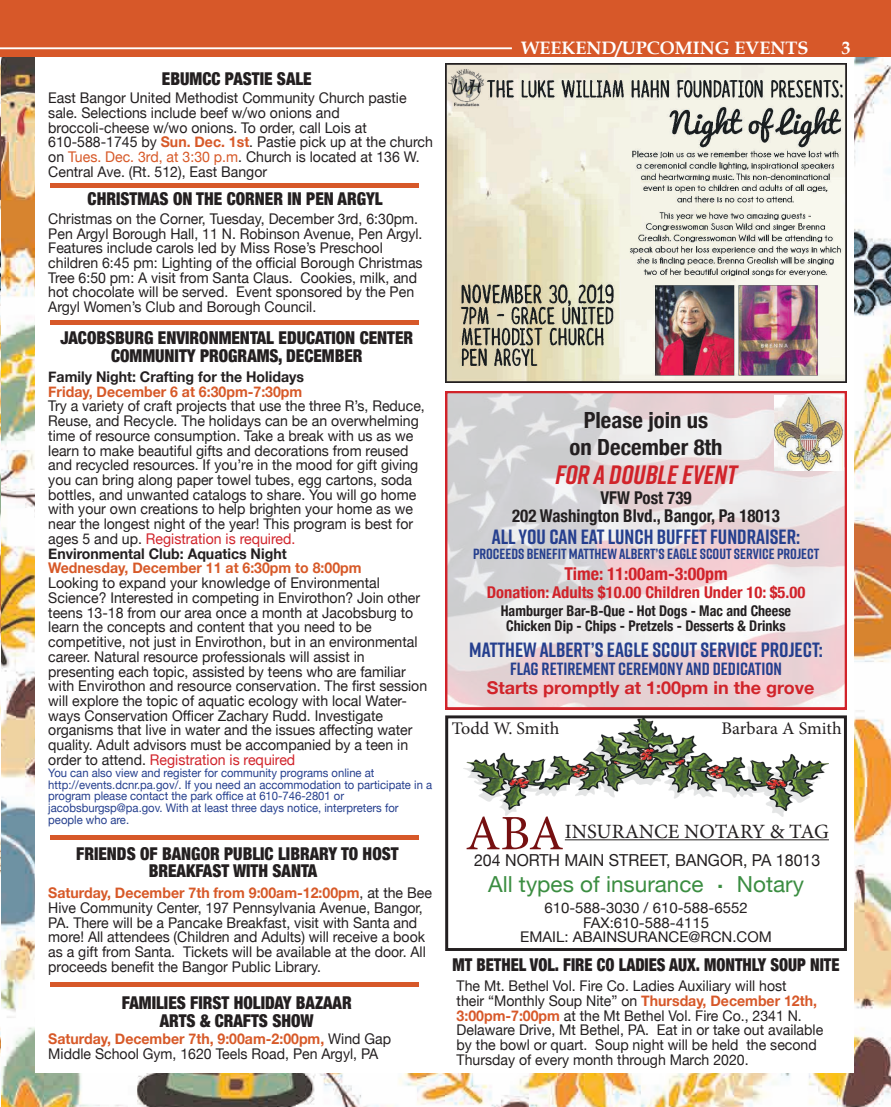
<style>
.page{position:relative;width:891px;height:1107px;background:#fff}
.page>*{position:absolute;margin:0;border:0;box-sizing:border-box;transform-origin:0 0}
.t1{font:49.5px "Minion Pro";color:#761011}
.t2{font:italic 700 26.55px "Rift";color:#d1232a}
.t3{font:700 condensed 22.35px/26.7px "Helvetica Neue";color:#231f20;text-align:center}
.t4{font:22.05px "Helvetica Neue";color:#3b8d41}
.t5{font:700 20.7px "Rift";color:#253f8e}
.t6{font:20.25px "Minion Pro";letter-spacing:-.005em;color:#231f20}
.t7{font:700 18px "Book Antiqua";color:#fff}
.t8{font:900 condensed 17.7px/17.7px "Helvetica Neue";color:#231f20;text-align:center;scale:.96 1}
.t9{font:900 condensed 17.7px "Helvetica Neue";color:#231f20;scale:.92 1}
.t10{font:700 condensed 17.7px/17.7px "Helvetica Neue";color:#231f20;text-align:center;scale:.96 1}
.t11{font:700 17.7px "Rift";color:#253f8e}
.t12{font:700 17.7px "Helvetica Neue";color:#d1232a}
.t13{font:17.7px "Minion Pro";color:#231f20}
.t14{font:700 condensed 17.7px "Helvetica Neue";color:#d1232a}
.t15{font:16.5px "Helvetica Neue";color:#231f20}
.t16{font:700 condensed 16.2px "Helvetica Neue";color:#d1232a}
.t17{font:14.7px/14.7px "Helvetica Neue";color:#231f20;scale:.96 1}
.t18{font:700 condensed 14.7px/14.7px "Helvetica Neue";color:#231f20;text-align:center;scale:.96 1}
.t19{font:700 14.7px "Helvetica Neue";color:#d75928;scale:.96 1}
.t20{font:14.7px/14.7px "Helvetica Neue";color:#231f20;text-align:center}
.t21{font:700 14.7px "Rift";color:#253f8e}
.t22{font:700 14.7px "Helvetica Neue";color:#231f20;scale:.96 1}
.t23{font:11.85px/11.9px "Helvetica Neue";color:#253f8e;scale:.96 1}
.s1{font-weight:700;color:#d75928}
.s2{color:#d75928}
.s3{color:#d1232a}
.s4{font-weight:700}
.s5{font-weight:700;color:#d75829}
</style>
<div class="page">
<img style="left:0;top:57px;width:891px;height:1050px">
<div style="left:35px;top:34px;width:819px;height:1039px;background:#fff"></div>
<div style="left:0;top:0;width:891px;height:57px;background:#d75829"></div>
<hr style="left:0;top:47px;width:512px;height:2px;background:#fff">
<div style="left:50px;top:183px;width:369px;height:5px;background:#d75829"></div>
<hr style="left:50px;top:836px;width:369px;height:4px;background:#d75829">
<hr style="left:50px;top:982px;width:369px;height:4px;background:#d75829">
<svg style="left:445px;top:391px;width:402px;height:318px"></svg>
<img style="left:445px;top:64px;width:402px;height:318px">
<hr style="left:50px;top:320px;width:369px;height:4px;background:#d75829">
<hr style="left:565px;top:839px;width:264px;height:1px;background:#231f20">
<img style="left:463px;top:719px;width:366px;height:98px">
<div style="left:445px;top:715px;width:402px;height:236px;border:3px solid #231f20"></div>
<p class="t8" style="left:162px;top:68px;width:158px">EBUMCC PASTIE SALE</p>
<p class="t17" style="left:48px;top:91px;width:402px">East Bangor United Methodist Community Church pastie sale. Selections include beef w/wo onions and broccoli-cheese w/wo onions. To order, call Lois at 610-588-1745 by <span class="s1">Sun. Dec. 1st</span>. Pastie pick up at the church on <span class="s2">Tues. Dec. 3rd, at 3:30 p.m</span>. Church is located at 136 W.<br>Central Ave. (Rt. 512), East Bangor</p>
<p class="t8" style="left:88px;top:189px;width:309px">CHRISTMAS ON THE CORNER IN PEN ARGYL</p>
<p class="t17" style="left:48px;top:212px;width:391px">Christmas on the Corner, Tuesday, December 3rd, 6:30pm.<br>Pen Argyl Borough Hall, 11 N. Robinson Avenue, Pen Argyl.<br>Features include carols led by Miss Rose’s Preschool children 6:45 pm: Lighting of the official Borough Christmas Tree 6:50 pm: A visit from Santa Claus. Cookies, milk, and hot chocolate will be served. Event sponsored by the Pen Argyl Women’s Club and Borough Council.</p>
<p class="t8" style="left:60px;top:328px;width:369px">JACOBSBURG ENVIRONMENTAL EDUCATION CENTER<br>COMMUNITY PROGRAMS, DECEMBER</p>
<p class="t22" style="left:48px;top:365px;width:268px">Family Night: Crafting for the Holidays</p>
<p class="t19" style="left:48px;top:380px;width:266px">Friday, December 6 at 6:30pm-7:30pm</p>
<p class="t17" style="left:48px;top:400px;width:394px">Try a variety of craft projects that use the three R’s, Reduce, Reuse, and Recycle. The holidays can be an overwhelming time of resource consumption. Take a break with us as we learn to make beautiful gifts and decorations from reused and recycled resources. If you’re in the mood for gift giving you can bring along paper towel tubes, egg cartons, soda bottles, and unwanted catalogs to share. You will go home with your own creations to help brighten your home as we near the longest night of the year! This program is best for ages 5 and up. <span class="s3">Registration is required.<br></span><span class="s4">Environmental Club: Aquatics Night</span></p>
<p class="t19" style="left:48px;top:557px;width:328px">Wednesday, December 11 at 6:30pm to 8:00pm</p>
<p class="t17" style="left:48px;top:576px;width:396px">Looking to expand your knowledge of Environmental Science? Interested in competing in Envirothon? Join other teens 13-18 from our area once a month at Jacobsburg to learn the concepts and content that you need to be competitive, not just in Envirothon, but in an environmental career. Natural resource professionals will assist in presenting each topic, assisted by teens who are familiar with Envirothon and resource conservation. The first session will explore the topic of aquatic ecology with local Water&shy;ways Conservation Officer Zachary Rudd. Investigate organisms that live in water and the issues affecting water quality. Adult advisors must be accompanied by a teen in order to attend. <span class="s3">Registration is required</span></p>
<p class="t23" style="left:48px;top:767px;width:401px">You can also view and register for community programs online at http://events.dcnr.pa.gov/. If you need an accommodation to participate in a program please contact the park office at 610-746-2801 or jacobsburgsp@pa.gov. With at least three days notice, interpreters for people who are.</p>
<p class="t8" style="left:76px;top:844px;width:337px">FRIENDS OF BANGOR PUBLIC LIBRARY TO HOST<br>BREAKFAST WITH SANTA</p>
<p class="t17" style="left:48px;top:886px;width:401px"><span class="s1">Saturday, December 7th from 9:00am-12:00pm</span>, at the Bee Hive Community Center, 197 Pennsylvania Avenue, Bangor, PA. There will be a Pancake Breakfast, visit with Santa and more! All attendees (Children and Adults) will receive a book as a gift from Santa. Tickets will be available at the door. All proceeds benefit the Bangor Public Library.</p>
<p class="t8" style="left:122px;top:993px;width:241px">FAMILIES FIRST HOLIDAY BAZAAR<br>ARTS &amp; CRAFTS SHOW</p>
<p class="t17" style="left:48px;top:1032px;width:359px"><span class="s1">Saturday, December 7th, 9:00am-2:00pm,</span> Wind Gap<br>Middle School Gym, 1620 Teels Road, Pen Argyl, PA</p>
<p class="t7" style="left:522px;top:35px;width:288px">WEEKEND/UPCOMING EVENTS</p>
<p class="t7" style="left:842px;top:35px;width:10px">3</p>
<h3 class="t3" style="left:569px;top:405px;width:155px">Please join us<br>on December 8th</h3>
<h2 class="t2" style="left:555px;top:455px;width:183px">FOR A DOUBLE EVENT</h2>
<p class="t10" style="left:512px;top:488px;width:281px">VFW Post 739<br>202 Washington Blvd., Bangor, Pa 18013</p>
<h3 class="t5" style="left:492px;top:522px;width:310px">ALL YOU CAN EAT LUNCH BUFFET FUNDRAISER:</h3>
<p class="t21" style="left:473px;top:544px;width:348px">PROCEEDS BENEFIT MATTHEW ALBERT’S EAGLE SCOUT SERVICE PROJECT</p>
<p class="t14" style="left:564px;top:559px;width:165px">Time: 11:00am-3:00pm</p>
<p class="t16" style="left:487px;top:579px;width:320px">Donation: Adults $10.00 Children Under 10: $5.00</p>
<p class="t18" style="left:501px;top:603px;width:304px">Hamburger Bar-B-Que - Hot Dogs - Mac and Cheese<br>Chicken Dip - Chips - Pretzels - Desserts &amp; Drinks</p>
<h3 class="t5" style="left:469px;top:635px;width:355px">MATTHEW ALBERT’S EAGLE SCOUT SERVICE PROJECT:</h3>
<p class="t11" style="left:510px;top:656px;width:274px">FLAG RETIREMENT CEREMONY AND DEDICATION</p>
<p class="t12" style="left:487px;top:674px;width:329px">Starts promptly at 1:00pm in the grove</p>
<p class="t13" style="left:452px;top:716px;width:109px">Todd W. Smith</p>
<p class="t13" style="left:721px;top:716px;width:122px">Barbara A Smith</p>
<h1 class="t1" style="left:466px;top:800px;width:100px">ABA</h1>
<p class="t15" style="left:474px;top:849px;width:348px">204 NORTH MAIN STREET, BANGOR, PA 18013</p>
<h3 class="t6" style="left:565px;top:818px;width:266px">INSURANCE NOTARY &amp; TAG</h3>
<h3 class="t4" style="left:488px;top:868px;width:317px">All types of insurance <sup>.</sup> Notary</h3>
<p class="t20" style="left:520px;top:901px;width:253px">610-588-3030 / 610-588-6552<br>FAX:610-588-4115<br>EMAIL: ABAINSURANCE@RCN.COM</p>
<p class="t9" style="left:453px;top:950px;width:422px">MT BETHEL VOL. FIRE CO LADIES AUX. MONTHLY SOUP NITE</p>
<p class="t17" style="left:457px;top:979px;width:383px">The Mt. Bethel Vol. Fire Co. Ladies Auxiliary will host<br>their “Monthly Soup Nite” on <span class="s5">Thursday, December 12th, 3:00pm-7:00pm</span> at the Mt Bethel Vol. Fire Co., 2341 N.<br>Delaware Drive, Mt Bethel, PA. Eat in or take out available by the bowl or quart. Soup night will be held the second Thursday of every month through March 2020.</p>
</div>
